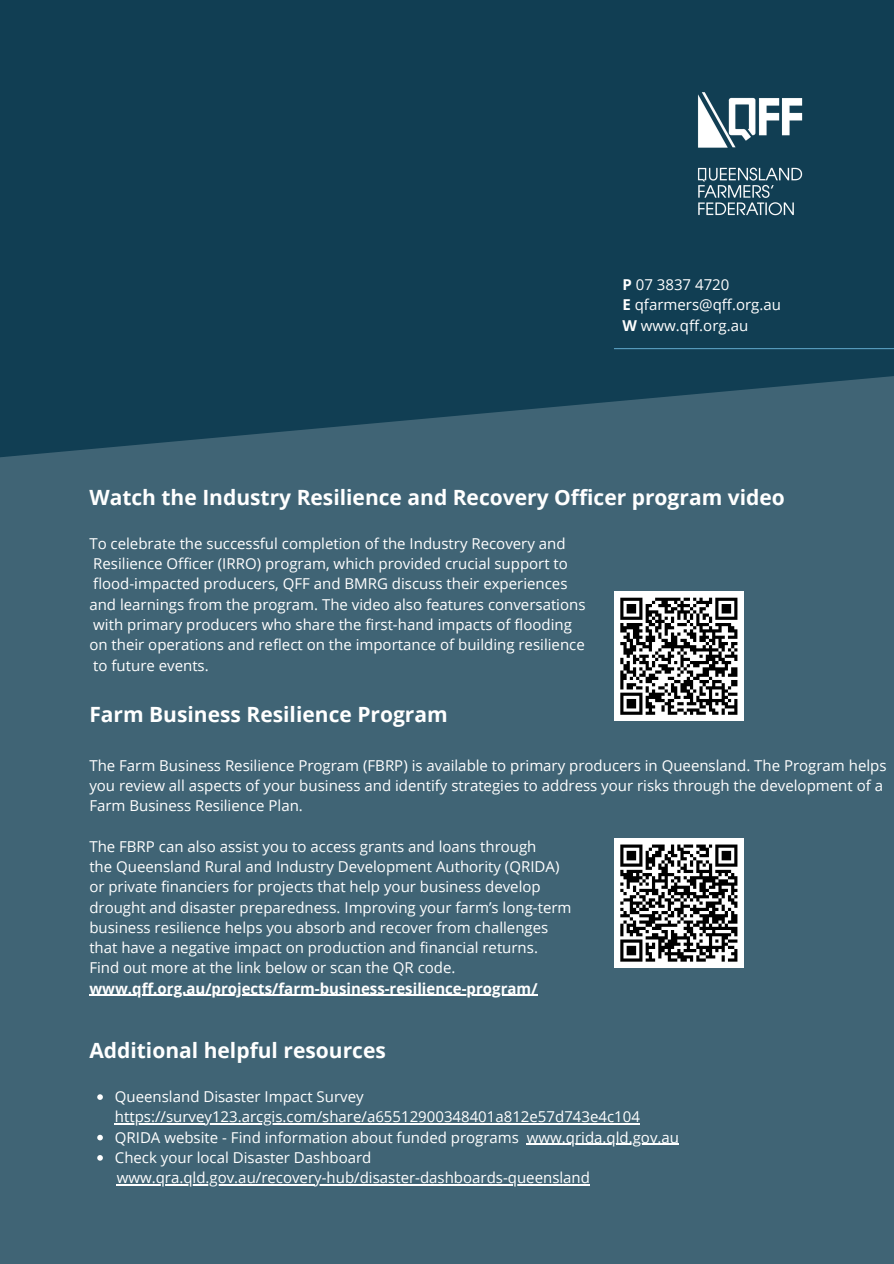
<style>
.page{position:relative;width:894px;height:1264px;background:#fff}
.page>*{position:absolute;margin:0;border:0;box-sizing:border-box;transform-origin:0 0}
.t1{font:700 21px "Open Sans";color:#fff}
.t2{font:15px/20.2px "Open Sans";color:#fff}
.t3{font:700 15px "Open Sans";color:#fff}
.s1{font-weight:700}
</style>
<div class="page">
<div style="left:0;top:0;width:893px;height:1263px;background:#113e53"></div>
<img style="left:698px;top:92px;width:105px;height:124px">
<div style="left:0;top:376px;width:893px;height:887px;background:#406475"></div>
<hr style="left:89px;top:994px;width:448px;height:1px;background:#fff">
<div style="left:613px;top:838px;width:130px;height:130px;background:#fff"></div>
<svg style="left:620px;top:844px;width:118px;height:118px"></svg>
<hr style="left:613px;top:348px;width:280px;height:1px;background:#599fc1">
<div style="left:613px;top:591px;width:130px;height:130px;background:#fff"></div>
<svg style="left:620px;top:597px;width:118px;height:118px"></svg>
<svg style="left:97px;top:1094px;width:6px;height:5px"></svg>
<hr style="left:115px;top:1123px;width:524px;height:1px;background:#fff">
<svg style="left:97px;top:1134px;width:6px;height:6px"></svg>
<hr style="left:526px;top:1143px;width:153px;height:1px;background:#fff">
<svg style="left:97px;top:1154px;width:6px;height:6px"></svg>
<hr style="left:117px;top:1184px;width:473px;height:1px;background:#fff">
<p class="t2" style="left:622px;top:274px;width:108px"><span class="s1">P</span> 07 3837 4720</p>
<p class="t2" style="left:622px;top:294px;width:160px"><span class="s1">E</span> qfarmers@qff.org.au</p>
<p class="t2" style="left:622px;top:315px;width:127px"><span class="s1">W</span> www.qff.org.au</p>
<p class="t1" style="left:89px;top:482px;width:696px">Watch the Industry Resilience and Recovery Officer program video</p>
<h1 class="t2" style="left:89px;top:533px;width:477px">To celebrate the successful completion of the Industry Recovery and</h1>
<p class="t2" style="left:93px;top:553px;width:476px">Resilience Officer (IRRO) program, which provided crucial support to</p>
<p class="t2" style="left:93px;top:573px;width:475px">flood-impacted producers, QFF and BMRG discuss their experiences</p>
<p class="t2" style="left:89px;top:594px;width:497px">and learnings from the program. The video also features conversations</p>
<p class="t2" style="left:93px;top:614px;width:480px">with primary producers who share the first-hand impacts of flooding</p>
<p class="t2" style="left:89px;top:634px;width:497px">on their operations and reflect on the importance of building resilience</p>
<p class="t2" style="left:93px;top:654px;width:117px">to future events.</p>
<p class="t1" style="left:89px;top:700px;width:360px">Farm Business Resilience Program</p>
<p class="t2" style="left:89px;top:755px;width:798px">The Farm Business Resilience Program (FBRP) is available to primary producers in Queensland. The Program helps you review all aspects of your business and identify strategies to address your risks through the development of a<br>Farm Business Resilience Plan.</p>
<p class="t2" style="left:89px;top:836px;width:448px">The FBRP can also assist you to access grants and loans through</p>
<p class="t2" style="left:89px;top:856px;width:471px">the Queensland Rural and Industry Development Authority (QRIDA)</p>
<p class="t2" style="left:89px;top:876px;width:453px">or private financiers for projects that help your business develop</p>
<h1 class="t2" style="left:89px;top:896px;width:483px">drought and disaster preparedness. Improving your farm’s long-term</h1>
<p class="t2" style="left:89px;top:917px;width:460px">business resilience helps you absorb and recover from challenges</p>
<p class="t2" style="left:89px;top:937px;width:450px">that have a negative impact on production and financial returns.</p>
<p class="t2" style="left:89px;top:957px;width:367px">Find out more at the link below or scan the QR code.</p>
<p class="t3" style="left:89px;top:977px;width:449px">www.qff.org.au/projects/farm-business-resilience-program/</p>
<p class="t1" style="left:89px;top:1035px;width:298px">Additional helpful resources</p>
<p class="t2" style="left:115px;top:1086px;width:250px">Queensland Disaster Impact Survey</p>
<p class="t2" style="left:115px;top:1106px;width:526px">https://survey123.arcgis.com/share/a65512900348401a812e57d743e4c104<br>QRIDA website - Find information about funded programs</p>
<h1 class="t2" style="left:526px;top:1126px;width:154px">www.qrida.qld.gov.au</h1>
<h1 class="t2" style="left:115px;top:1146px;width:258px">Check your local Disaster Dashboard</h1>
<p class="t2" style="left:117px;top:1167px;width:474px">www.qra.qld.gov.au/recovery-hub/disaster-dashboards-queensland</p>
</div>
